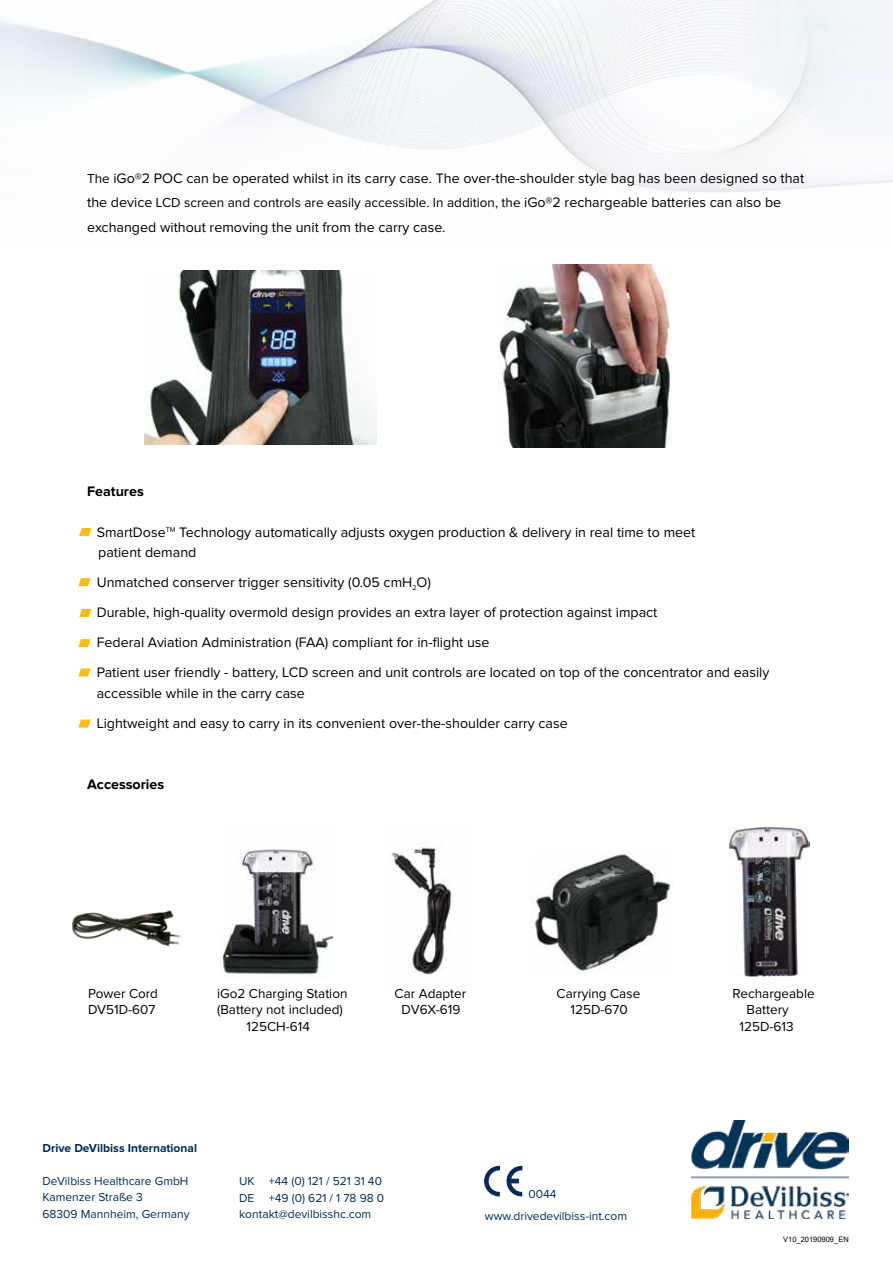
<style>
.page{position:relative;width:893px;height:1263px;background:#fff}
.page>*{position:absolute;margin:0;border:0;box-sizing:border-box;transform-origin:0 0}
.t1{font:14.25px/30px "Proxima Nova";color:#000}
.t2{font:700 14.25px "Proxima Nova";color:#000}
.t3{font:13.5px "Proxima Nova";color:#000}
.t4{font:12px/16.5px "Proxima Nova";color:#002b58}
.t5{font:700 12px "Proxima Nova";color:#002b58}
.t6{font:7.5px "Arial";color:#000}
.s1{font-size:13.5px}
.s2{font-size:14.25px}
</style>
<div class="page">
<img style="left:691px;top:1121px;width:157px;height:97px">
<img style="left:0;top:0;width:893px;height:192px">
<svg style="left:79px;top:528px;width:13px;height:8px"></svg>
<svg style="left:78px;top:578px;width:13px;height:8px"></svg>
<svg style="left:79px;top:609px;width:13px;height:8px"></svg>
<svg style="left:78px;top:639px;width:13px;height:8px"></svg>
<svg style="left:78px;top:668px;width:13px;height:8px"></svg>
<svg style="left:78px;top:719px;width:13px;height:8px"></svg>
<img style="left:144px;top:271px;width:233px;height:174px">
<img style="left:498px;top:264px;width:172px;height:184px">
<img style="left:221px;top:849px;width:111px;height:127px">
<img style="left:391px;top:842px;width:61px;height:137px">
<img style="left:729px;top:827px;width:80px;height:149px">
<svg style="left:484px;top:1166px;width:16px;height:30px"></svg>
<svg style="left:506px;top:1166px;width:16px;height:30px"></svg>
<img style="left:72px;top:910px;width:109px;height:36px">
<img style="left:531px;top:854px;width:140px;height:119px">
<p class="t1" style="left:87px;top:163px;width:719px"><span class="s1">The</span> iGo®2 POC can be operated whilst in its carry case. The over-the-shoulder style bag has been designed so that</p>
<p class="t3" style="left:87px;top:197px;width:696px"><span class="s2">the device</span> LCD screen and controls are easily accessible. In addition, the <span class="s2">iGo®2 rechargeable batteries can also be</span></p>
<p class="t1" style="left:87px;top:213px;width:360px">exchanged without removing the unit from the carry case.</p>
<p class="t2" style="left:87px;top:485px;width:58px">Features</p>
<p class="t1" style="left:97px;top:523px;width:600px;line-height:20.2px">SmartDose<sup>TM</sup> Technology automatically adjusts oxygen production &amp; delivery in real time to meet patient demand</p>
<p class="t1" style="left:97px;top:568px;width:674px">Unmatched conserver trigger sensitivity (0.05 cmH<sub>2</sub>O)<br>Durable, high-quality overmold design provides an extra layer of protection against impact<br>Federal Aviation Administration (FAA) compliant for in-flight use<br>Patient user friendly - battery, LCD screen and unit controls are located on top of the concentrator and easily</p>
<p class="t1" style="left:97px;top:678px;width:473px">accessible while in the carry case<br>Lightweight and easy to carry in its convenient over-the-shoulder carry case</p>
<p class="t2" style="left:87px;top:777px;width:79px">Accessories</p>
<p class="t3" style="left:88px;top:987px;width:71px">Power Cord</p>
<p class="t3" style="left:217px;top:987px;width:132px">iGo2 Charging Station</p>
<p class="t3" style="left:395px;top:987px;width:73px">Car Adapter</p>
<p class="t3" style="left:557px;top:987px;width:85px">Carrying Case</p>
<p class="t3" style="left:733px;top:987px;width:84px">Rechargeable</p>
<p class="t3" style="left:88px;top:1004px;width:69px">DV51D-607</p>
<p class="t3" style="left:217px;top:1004px;width:127px">(Battery not included)</p>
<p class="t3" style="left:402px;top:1004px;width:60px">DV6X-619</p>
<p class="t3" style="left:571px;top:1004px;width:59px">125D-670</p>
<p class="t3" style="left:747px;top:1004px;width:44px">Battery</p>
<p class="t3" style="left:247px;top:1020px;width:65px">125CH-614</p>
<p class="t3" style="left:740px;top:1020px;width:56px">125D-613</p>
<p class="t5" style="left:43px;top:1142px;width:156px">Drive DeVilbiss International</p>
<p class="t4" style="left:43px;top:1173px;width:149px">DeVilbiss Healthcare GmbH<br>Kamenzer Straße 3<br>68309 Mannheim, Germany</p>
<p class="t4" style="left:239px;top:1173px;width:147px">UK +44 (0) 121 / 521 31 40<br>DE +49 (0) 621 / 1 78 98 0 kontakt@devilbisshc.com</p>
<p class="t4" style="left:528px;top:1186px;width:30px">0044</p>
<p class="t4" style="left:485px;top:1209px;width:144px">www.drivedevilbiss-int.com</p>
<p class="t6" style="left:783px;top:1234px;width:67px">V10_20190909_EN</p>
</div>
